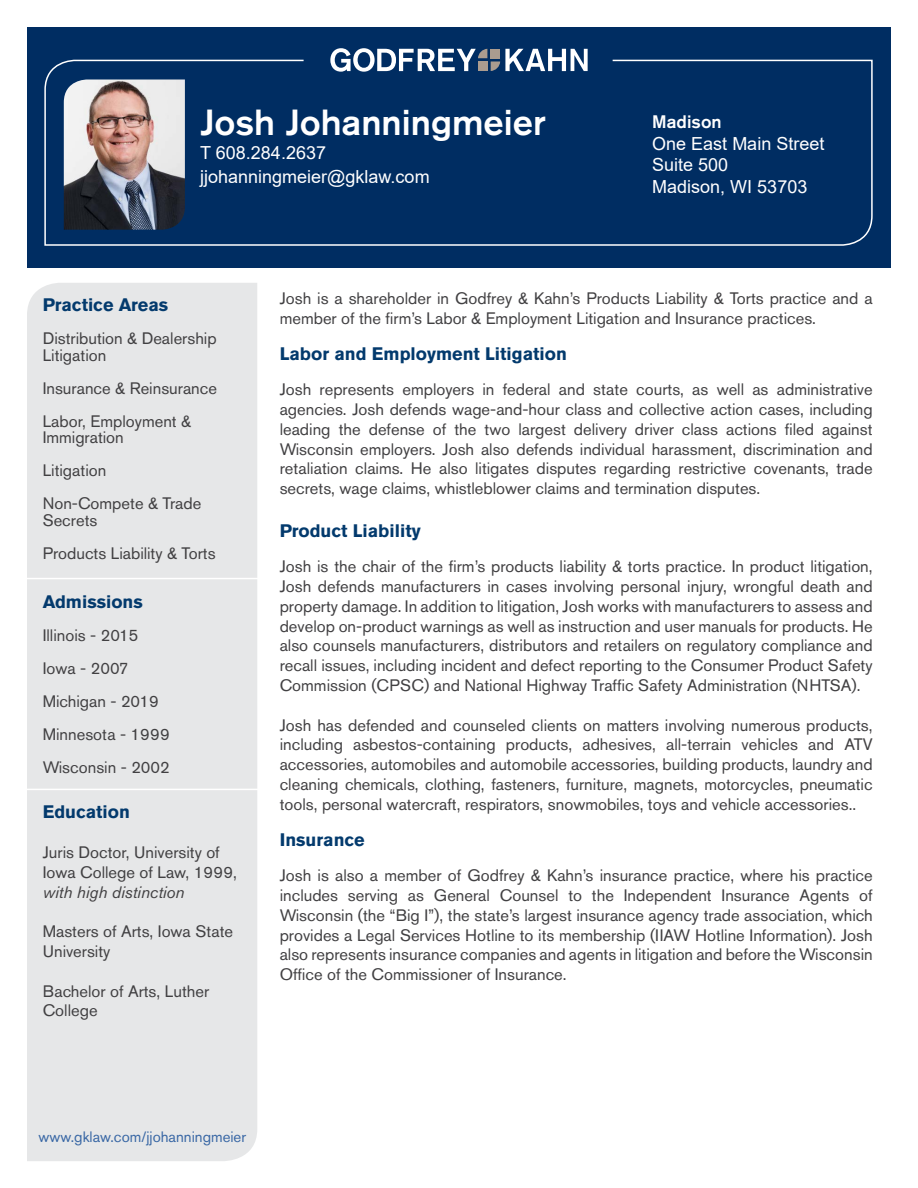
<style>
.page{position:relative;width:918px;height:1188px;background:#fff}
.page>*{position:absolute;margin:0;border:0;box-sizing:border-box;transform-origin:0 0}
.t1{font:500 36px "Akzidenz Grotesk Std";color:#fff}
.t2{font:700 18px "Akzidenz Grotesk Std";color:#033a6d}
.t3{font:18px/21.6px "Arial";color:#fff}
.t4{font:500 18px "Akzidenz Grotesk Std";color:#fff}
.t5{font:16.5px/19.8px "Akzidenz Grotesk Std";color:#414042}
.t6{font:italic 16.5px "Akzidenz Grotesk Std";color:#414042}
.t7{font:15px "Akzidenz Grotesk Std";color:#3a68a5}
</style>
<div class="page">
<div style="left:27px;top:27px;width:864px;height:241px;background:#002d62"></div>
<svg style="left:330px;top:48px;width:258px;height:11px"></svg>
<svg style="left:44px;top:59px;width:829px;height:187px"></svg>
<img style="left:64px;top:80px;width:121px;height:150px">
<div style="left:27px;top:283px;width:230px;height:878px;background:#e6e7e8"></div>
<hr style="left:16px;top:578px;width:243px;height:1px;background:#fff">
<hr style="left:18px;top:789px;width:242px;height:1px;background:#fff">
<h1 class="t1" style="left:200px;top:100px;width:347px">Josh Johanningmeier</h1>
<p class="t3" style="left:200px;top:140px;width:231px;line-height:24px">T 608.284.2637 jjohanningmeier@gklaw.com</p>
<p class="t4" style="left:652px;top:111px;width:71px">Madison</p>
<p class="t3" style="left:652px;top:133px;width:174px">One East Main Street<br>Suite 500<br>Madison, WI 53703</p>
<p class="t2" style="left:43px;top:295px;width:127px">Practice Areas</p>
<p class="t5" style="left:43px;top:330px;width:175px;line-height:16.5px">Distribution &amp; Dealership<br>Litigation</p>
<p class="t5" style="left:43px;top:371px;width:176px;line-height:33px">Insurance &amp; Reinsurance<br>Labor, Employment &amp;</p>
<p class="t5" style="left:43px;top:421px;width:160px;line-height:33px">Immigration<br>Litigation<br>Non-Compete &amp; Trade</p>
<p class="t5" style="left:43px;top:503px;width:174px;line-height:33px">Secrets<br>Products Liability &amp; Torts</p>
<p class="t2" style="left:43px;top:591px;width:102px">Admissions</p>
<p class="t5" style="left:43px;top:618px;width:129px;line-height:33px">Illinois - 2015<br>Iowa - 2007<br>Michigan - 2019<br>Minnesota - 1999<br>Wisconsin - 2002</p>
<p class="t2" style="left:43px;top:802px;width:89px">Education</p>
<p class="t5" style="left:43px;top:842px;width:196px">Juris Doctor, University of<br>Iowa College of Law, 1999,</p>
<p class="t6" style="left:43px;top:882px;width:143px">with high distinction</p>
<p class="t5" style="left:43px;top:921px;width:192px">Masters of Arts, Iowa State<br>University</p>
<p class="t5" style="left:43px;top:981px;width:168px">Bachelor of Arts, Luther<br>College</p>
<p class="t5" style="left:280px;top:288px;width:594px">Josh is a shareholder in Godfrey &amp; Kahn’s Products Liability &amp; Torts practice and a member of the firm’s Labor &amp; Employment Litigation and Insurance practices.</p>
<p class="t2" style="left:280px;top:344px;width:289px">Labor and Employment Litigation</p>
<p class="t5" style="left:280px;top:379px;width:594px;text-align:justify">Josh represents employers in federal and state courts, as well as administrative agencies. Josh defends wage-and-hour class and collective action cases, including leading the defense of the two largest delivery driver class actions filed against Wisconsin employers. Josh also defends individual harassment, discrimination and retaliation claims. He also litigates disputes regarding restrictive covenants, trade secrets, wage claims, whistleblower claims and termination disputes.</p>
<p class="t2" style="left:280px;top:521px;width:142px">Product Liability</p>
<p class="t5" style="left:280px;top:556px;width:595px;text-align:justify">Josh is the chair of the firm’s products liability &amp; torts practice. In product litigation, Josh defends manufacturers in cases involving personal injury, wrongful death and property damage. In addition to litigation, Josh works with manufacturers to assess and develop on-product warnings as well as instruction and user manuals for products. He also counsels manufacturers, distributors and retailers on regulatory compliance and recall issues, including incident and defect reporting to the Consumer Product Safety Commission (CPSC) and National Highway Traffic Safety Administration (NHTSA).</p>
<p class="t5" style="left:280px;top:715px;width:594px;text-align:justify">Josh has defended and counseled clients on matters involving numerous products, including asbestos-containing products, adhesives, all-terrain vehicles and ATV accessories, automobiles and automobile accessories, building products, laundry and cleaning chemicals, clothing, fasteners, furniture, magnets, motorcycles, pneumatic tools, personal watercraft, respirators, snowmobiles, toys and vehicle accessories..</p>
<p class="t2" style="left:280px;top:830px;width:87px">Insurance</p>
<p class="t5" style="left:280px;top:865px;width:594px;text-align:justify">Josh is also a member of Godfrey &amp; Kahn’s insurance practice, where his practice includes serving as General Counsel to the Independent Insurance Agents of Wisconsin (the “Big I”), the state’s largest insurance agency trade association, which provides a Legal Services Hotline to its membership (IIAW Hotline Information). Josh also represents insurance companies and agents in litigation and before the Wisconsin Office of the Commissioner of Insurance.</p>
<p class="t7" style="left:39px;top:1127px;width:209px">www.gklaw.com/jjohanningmeier</p>
</div>
